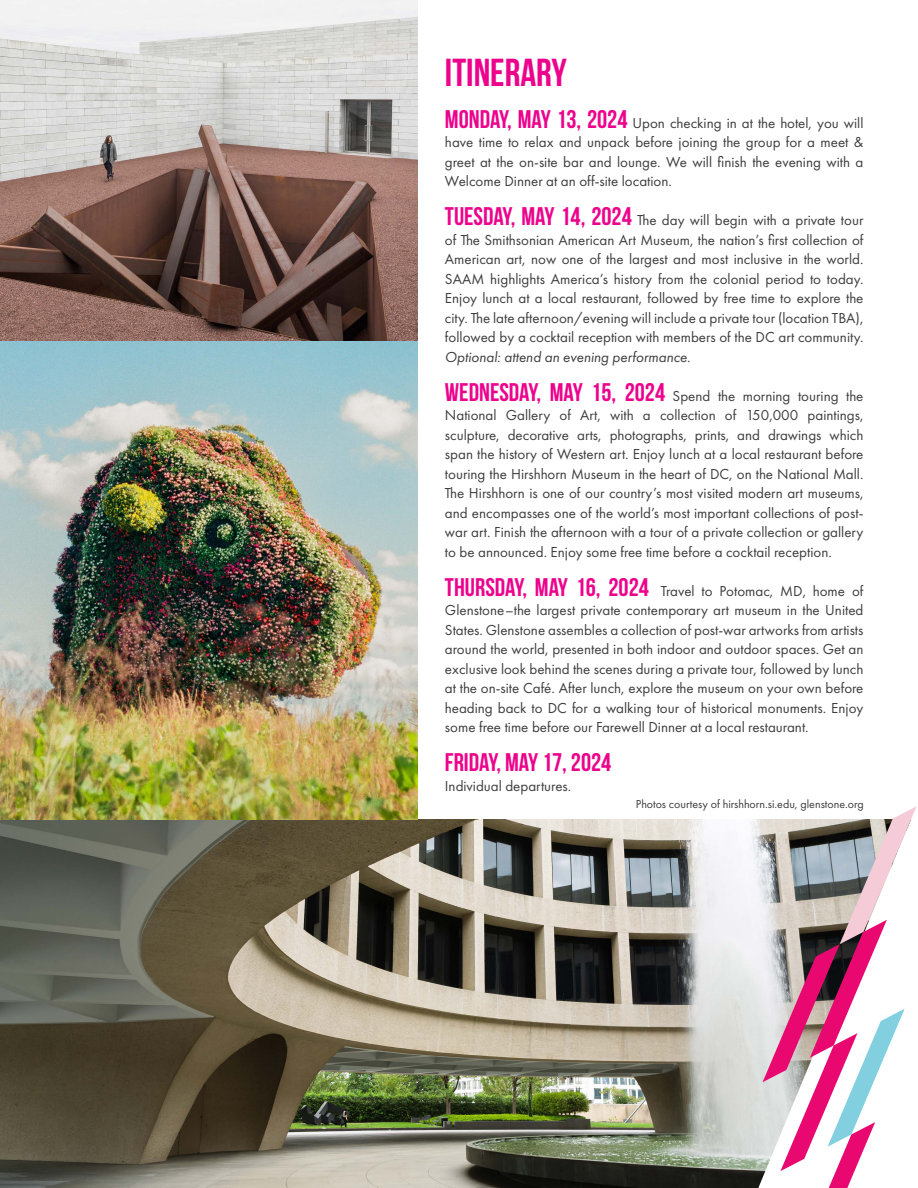
<style>
.page{position:relative;width:918px;height:1188px;background:#fff}
.page>*{position:absolute;margin:0;border:0;box-sizing:border-box;transform-origin:0 0}
.t1{font:39px "Bebas Neue";color:#ed028c}
.t2{font:25.5px "Bebas Neue";color:#ed028c}
.t3{font:15px/19.5px "Futura PT";color:#3f3d3e;text-align:justify}
.t4{font:12px "Futura PT";color:#3f3d3e}
.s1{font-family:"Bebas Neue";font-size:25.5px;color:#ed028c}
.s2{font-style:italic}
</style>
<div class="page">
<img style="left:0;top:820px;width:745px;height:368px">
<img style="left:0;top:0;width:418px;height:820px">
<svg style="left:745px;top:819px;width:18px;height:369px"></svg>
<svg style="left:763px;top:806px;width:154px;height:382px"></svg>
<p class="t1" style="left:445px;top:51px;width:123px">ITINERARY</p>
<p class="t3" style="left:445px;top:113px;width:420px"><span class="s1">MONDAY, MAY 13, 2024</span> Upon checking in at the hotel, you will have time to relax and unpack before joining the group for a meet &amp; greet at the on-site bar and lounge. We will finish the evening with a Welcome Dinner at an off-site location.</p>
<p class="t3" style="left:445px;top:211px;width:420px"><span class="s1">TUESDAY, MAY 14, 2024</span> The day will begin with a private tour of The Smithsonian American Art Museum, the nation’s first collection of American art, now one of the largest and most inclusive in the world.<br>SAAM highlights America’s history from the colonial period to today.<br>Enjoy lunch at a local restaurant, followed by free time to explore the city. The late afternoon/evening will include a private tour (location TBA), followed by a cocktail reception with members of the DC art community.<br><span class="s2">Optional: attend an evening performance.</span></p>
<p class="t3" style="left:445px;top:386px;width:420px"><span class="s1">WEDNESDAY, MAY 15, 2024</span> Spend the morning touring the National Gallery of Art, with a collection of 150,000 paintings, sculpture, decorative arts, photographs, prints, and drawings which span the history of Western art. Enjoy lunch at a local restaurant before touring the Hirshhorn Museum in the heart of DC, on the National Mall.<br>The Hirshhorn is one of our country’s most visited modern art museums, and encompasses one of the world’s most important collections of post&shy;war art. Finish the afternoon with a tour of a private collection or gallery to be announced. Enjoy some free time before a cocktail reception.</p>
<p class="t3" style="left:445px;top:581px;width:420px"><span class="s1">THURSDAY, MAY 16, 2024</span> Travel to Potomac, MD, home of Glenstone–the largest private contemporary art museum in the United States. Glenstone assembles a collection of post-war artworks from artists around the world, presented in both indoor and outdoor spaces. Get an exclusive look behind the scenes during a private tour, followed by lunch at the on-site Café. After lunch, explore the museum on your own before heading back to DC for a walking tour of historical monuments. Enjoy some free time before our Farewell Dinner at a local restaurant.</p>
<p class="t2" style="left:445px;top:749px;width:168px">FRIDAY, MAY 17, 2024</p>
<p class="t3" style="left:445px;top:776px;width:128px">Individual departures.</p>
<p class="t4" style="left:636px;top:797px;width:229px">Photos courtesy of hirshhorn.si.edu, glenstone.org</p>
</div>
